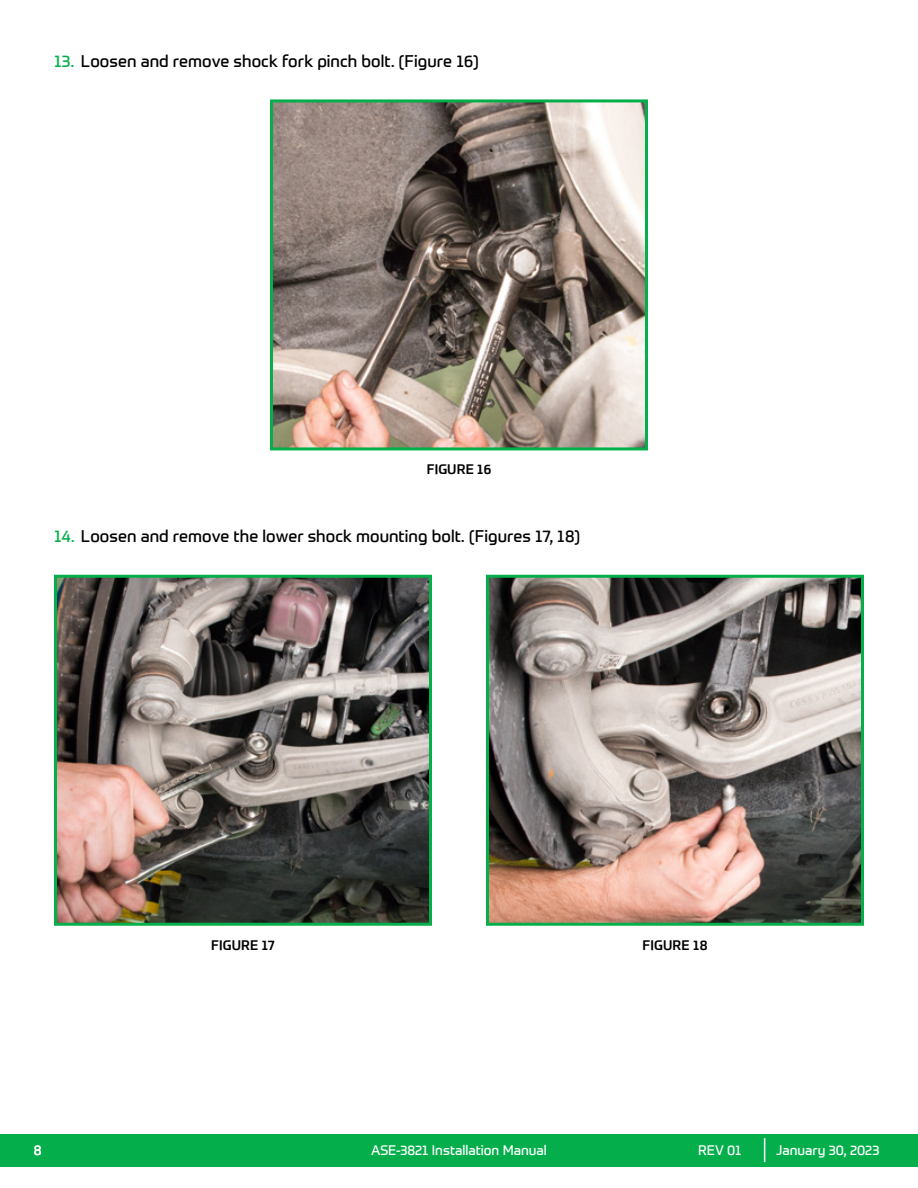
<style>
.page{position:relative;width:918px;height:1188px;background:#fff}
.page>*{position:absolute;margin:0;border:0;box-sizing:border-box;transform-origin:0 0}
.t1{font:16.5px "Prometo";letter-spacing:.005em;color:#000}
.t2{font:13.5px "Prometo";color:#fff}
.t3{font:500 13.5px "Prometo";letter-spacing:.01em;color:#000}
.s1{color:#04af4b}
</style>
<div class="page">
<div style="left:0;top:1134px;width:918px;height:32px;background:#04af4b"></div>
<svg style="left:764px;top:1138px;width:1px;height:24px"></svg>
<img style="left:274px;top:103px;width:370px;height:343px">
<div style="left:270px;top:99px;width:378px;height:351px;border:3px solid #04af4b"></div>
<img style="left:58px;top:579px;width:370px;height:343px">
<div style="left:54px;top:575px;width:378px;height:351px;border:3px solid #04af4b"></div>
<img style="left:490px;top:579px;width:370px;height:343px">
<div style="left:486px;top:575px;width:378px;height:351px;border:3px solid #04af4b"></div>
<p class="t1" style="left:54px;top:51px;width:427px"><span class="s1">13.</span> Loosen and remove shock fork pinch bolt. (Figure 16)</p>
<p class="t3" style="left:427px;top:461px;width:66px">FIGURE 16</p>
<p class="t1" style="left:54px;top:526px;width:528px"><span class="s1">14.</span> Loosen and remove the lower shock mounting bolt. (Figures 17, 18)</p>
<p class="t3" style="left:211px;top:937px;width:65px">FIGURE 17</p>
<p class="t3" style="left:643px;top:937px;width:66px">FIGURE 18</p>
<p class="t2" style="left:34px;top:1142px;width:9px">8</p>
<p class="t2" style="left:371px;top:1142px;width:177px">ASE-3821 Installation Manual</p>
<p class="t2" style="left:698px;top:1142px;width:45px">REV 01</p>
<p class="t2" style="left:776px;top:1142px;width:105px">January 30, 2023</p>
</div>
